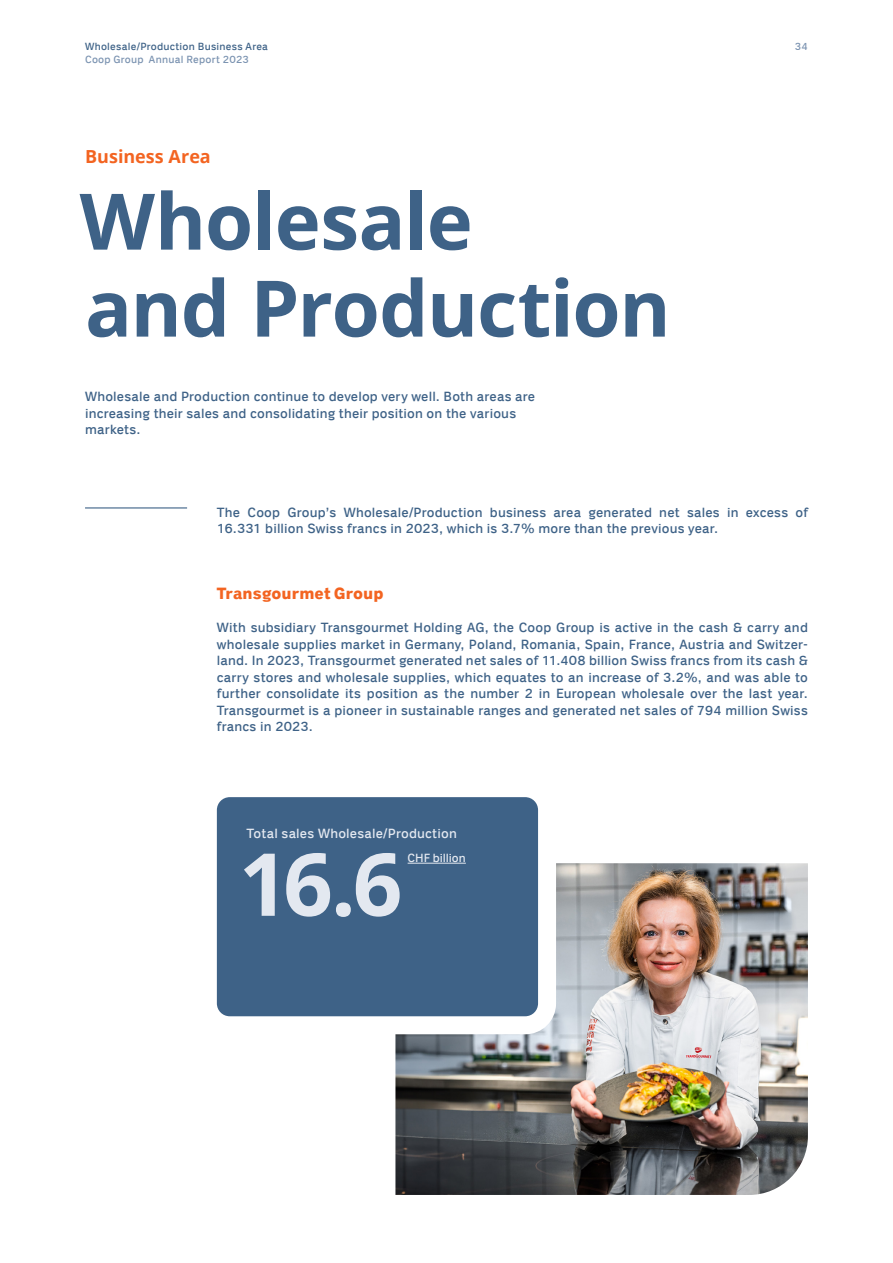
<style>
.page{position:relative;width:893px;height:1263px;background:#fff}
.page>*{position:absolute;margin:0;border:0;box-sizing:border-box;transform-origin:0 0}
.t1{font:700 87px "Open Sans";color:#e3e8f0}
.t2{font:700 78px/87px "Open Sans";letter-spacing:-.015em;color:#3e6287}
.t3{font:700 18px "Open Sans";color:#f36421}
.t4{font:700 16.5px "Coop";letter-spacing:.005em;color:#f36421}
.t5{font:13.5px/16.5px "Coop";letter-spacing:.01em;color:#3e6287}
.t6{font:13.5px "Coop";letter-spacing:.01em;color:#e3e8f0}
.t7{font:12px "Coop";letter-spacing:-.005em;color:#e3e8f0}
.t8{font:10.5px "Coop";letter-spacing:.02em;color:#3e6287}
.t9{font:10.5px "Coop";letter-spacing:.02em;color:#7b93b1}
</style>
<div class="page">
<img style="left:395px;top:863px;width:413px;height:332px">
<hr style="left:85px;top:507px;width:102px;height:1px;background:#3e6287">
<div style="left:208px;top:788px;width:339px;height:237px;background:#3e6287;border-radius:22px"></div>
<hr style="left:408px;top:863px;width:58px;height:1px;background:#e3e8f0">
<div style="left:199px;top:779px;width:357px;height:255px;border:18px solid #fff;border-radius:22px"></div>
<p class="t8" style="left:85px;top:41px;width:184px">Wholesale/Production Business Area</p>
<p class="t9" style="left:795px;top:41px;width:15px">34</p>
<p class="t9" style="left:85px;top:53px;width:165px">Coop Group Annual Report 2023</p>
<h3 class="t3" style="left:85px;top:143px;width:127px">Business Area</h3>
<h2 class="t2" style="left:80px;top:176px;width:592px">Wholesale<br>and Production</h2>
<p class="t5" style="left:85px;top:388px;width:452px">Wholesale and Production continue to develop very well. Both areas are increasing their sales and consolidating their position on the various markets.</p>
<p class="t5" style="left:217px;top:504px;width:593px">The Coop Group’s Wholesale/Production business area generated net sales in excess of<br>16.331 billion Swiss francs in 2023, which is 3.7% more than the previous year.</p>
<p class="t4" style="left:217px;top:584px;width:168px">Transgourmet Group</p>
<p class="t5" style="left:217px;top:619px;width:593px;text-align:justify">With subsidiary Transgourmet Holding AG, the Coop Group is active in the cash &amp; carry and wholesale supplies market in Germany, Poland, Romania, Spain, France, Austria and Switzer&shy;land. In 2023, Transgourmet generated net sales of 11.408 billion Swiss francs from its cash &amp; carry stores and wholesale supplies, which equates to an increase of 3.2%, and was able to further consolidate its position as the number 2 in European wholesale over the last year.<br>Transgourmet is a pioneer in sustainable ranges and generated net sales of 794 million Swiss francs in 2023.</p>
<p class="t6" style="left:247px;top:826px;width:212px">Total sales Wholesale/Production</p>
<h1 class="t1" style="left:239px;top:823px;width:165px">16.6</h1>
<p class="t7" style="left:408px;top:851px;width:60px">CHF billion</p>
</div>
